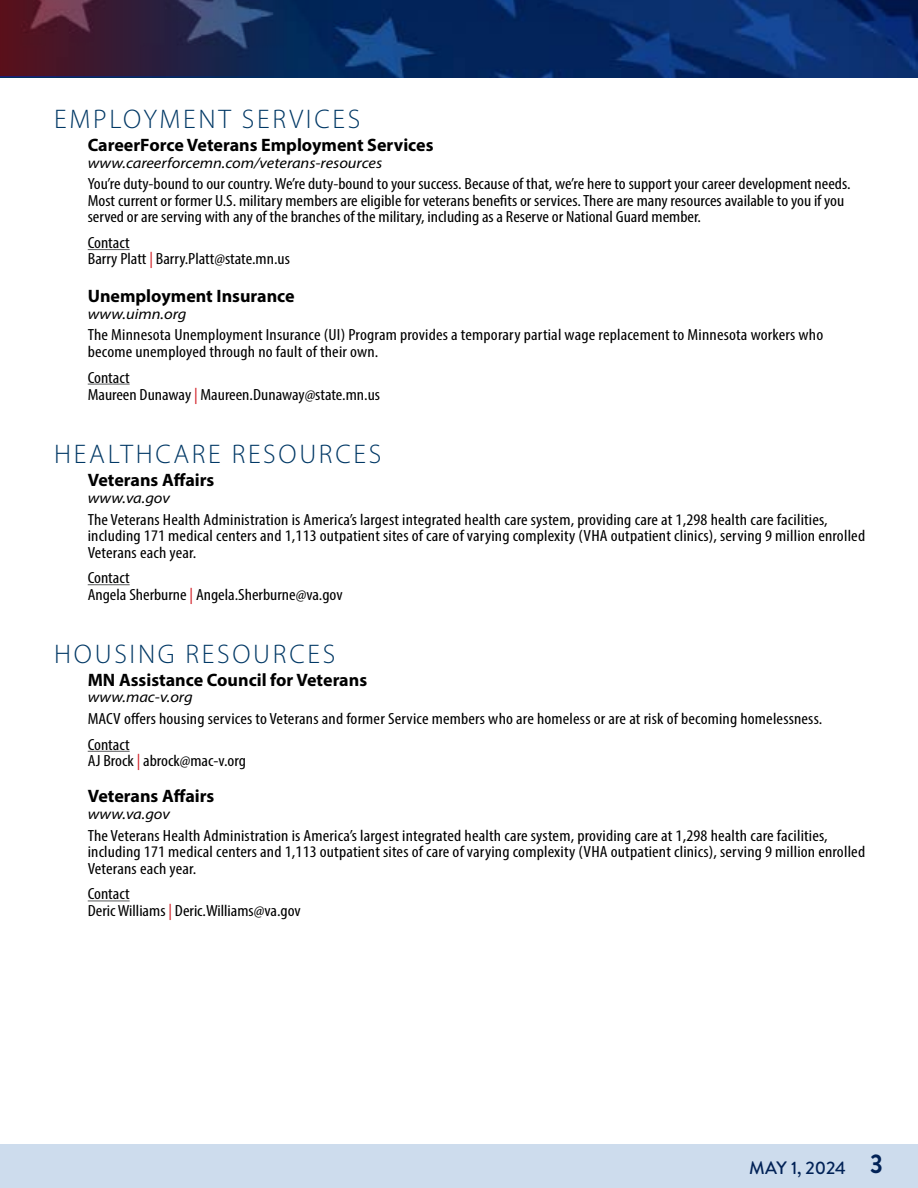
<style>
.page{position:relative;width:918px;height:1188px;background:#fff}
.page>*{position:absolute;margin:0;border:0;box-sizing:border-box;transform-origin:0 0}
.t1{font:300 27px "Myriad Pro";letter-spacing:.1em;color:#013865}
.t2{font:700 18px "Myriad Pro";color:#000}
.t3{font:500 18px "Brandon Grotesque";letter-spacing:-.005em;color:#012257}
.t4{font:condensed 16.2px/16.5px "Myriad Pro";letter-spacing:.01em;color:#000;scale:1.11 1}
.t5{font:italic 15.15px "Myriad Pro";color:#000;scale:1.09 1}
.s1{color:#d2232a}
.s2{font-weight:700;font-size:27px}
</style>
<div class="page">
<div style="left:0;top:1144px;width:918px;height:44px;background:#cddced"></div>
<img style="left:328px;top:0;width:590px;height:78px">
<hr style="left:88px;top:249px;width:42px;height:1px;background:#58595b">
<hr style="left:88px;top:384px;width:42px;height:1px;background:#58595b">
<hr style="left:88px;top:584px;width:42px;height:1px;background:#58595b">
<hr style="left:88px;top:751px;width:42px;height:1px;background:#58595b">
<hr style="left:88px;top:901px;width:42px;height:1px;background:#58595b">
<svg style="left:0;top:0;width:328px;height:78px;background:#2d2445"></svg>
<h3 class="t1" style="left:54px;top:103px;width:307px">EMPLOYMENT SERVICES</h3>
<h4 class="t2" style="left:88px;top:133px;width:347px">CareerForce Veterans Employment Services</h4>
<p class="t5" style="left:88px;top:153px;width:272px">www.careerforcemn.com/veterans-resources</p>
<p class="t4" style="left:88px;top:176px;width:689px">You’re duty-bound to our country. We’re duty-bound to your success. Because of that, we’re here to support your career development needs.<br>Most current or former U.S. military members are eligible for veterans benefits or services. There are many resources available to you if you served or are serving with any of the branches of the military, including as a Reserve or National Guard member.</p>
<p class="t4" style="left:88px;top:234px;width:39px">Contact</p>
<p class="t4" style="left:88px;top:251px;width:184px">Barry Platt <span class="s1">|</span> Barry.Platt@state.mn.us</p>
<h4 class="t2" style="left:88px;top:284px;width:208px">Unemployment Insurance</h4>
<p class="t5" style="left:88px;top:304px;width:92px">www.uimn.org</p>
<p class="t4" style="left:88px;top:327px;width:664px">The Minnesota Unemployment Insurance (UI) Program provides a temporary partial wage replacement to Minnesota workers who become unemployed through no fault of their own.</p>
<p class="t4" style="left:88px;top:369px;width:39px">Contact</p>
<p class="t4" style="left:88px;top:386px;width:265px">Maureen Dunaway <span class="s1">|</span> Maureen.Dunaway@state.mn.us</p>
<h3 class="t1" style="left:54px;top:438px;width:329px">HEALTHCARE RESOURCES</h3>
<h4 class="t2" style="left:88px;top:468px;width:128px">Veterans Affairs</h4>
<p class="t5" style="left:88px;top:488px;width:77px">www.va.gov</p>
<p class="t4" style="left:88px;top:511px;width:702px">The Veterans Health Administration is America’s largest integrated health care system, providing care at 1,298 health care facilities, including 171 medical centers and 1,113 outpatient sites of care of varying complexity (VHA outpatient clinics), serving 9 million enrolled<br>Veterans each year.</p>
<p class="t4" style="left:88px;top:569px;width:39px">Contact</p>
<p class="t4" style="left:88px;top:586px;width:231px">Angela Sherburne <span class="s1">|</span> Angela.Sherburne@va.gov</p>
<h3 class="t1" style="left:54px;top:638px;width:283px">HOUSING RESOURCES</h3>
<h4 class="t2" style="left:88px;top:668px;width:281px">MN Assistance Council for Veterans</h4>
<p class="t5" style="left:88px;top:688px;width:98px">www.mac-v.org</p>
<p class="t4" style="left:88px;top:710px;width:663px">MACV offers housing services to Veterans and former Service members who are homeless or are at risk of becoming homelessness.</p>
<p class="t4" style="left:88px;top:736px;width:39px">Contact</p>
<p class="t4" style="left:88px;top:752px;width:144px">AJ Brock <span class="s1">|</span> abrock@mac-v.org</p>
<h4 class="t2" style="left:88px;top:785px;width:128px">Veterans Affairs</h4>
<p class="t5" style="left:88px;top:805px;width:77px">www.va.gov</p>
<p class="t4" style="left:88px;top:827px;width:702px">The Veterans Health Administration is America’s largest integrated health care system, providing care at 1,298 health care facilities, including 171 medical centers and 1,113 outpatient sites of care of varying complexity (VHA outpatient clinics), serving 9 million enrolled<br>Veterans each year.</p>
<p class="t4" style="left:88px;top:886px;width:39px">Contact</p>
<p class="t4" style="left:88px;top:902px;width:193px">Deric Williams <span class="s1">|</span> Deric.Williams@va.gov</p>
<p class="t3" style="left:749px;top:1155px;width:135px">MAY 1, 2024 <span class="s2">3</span></p>
</div>
